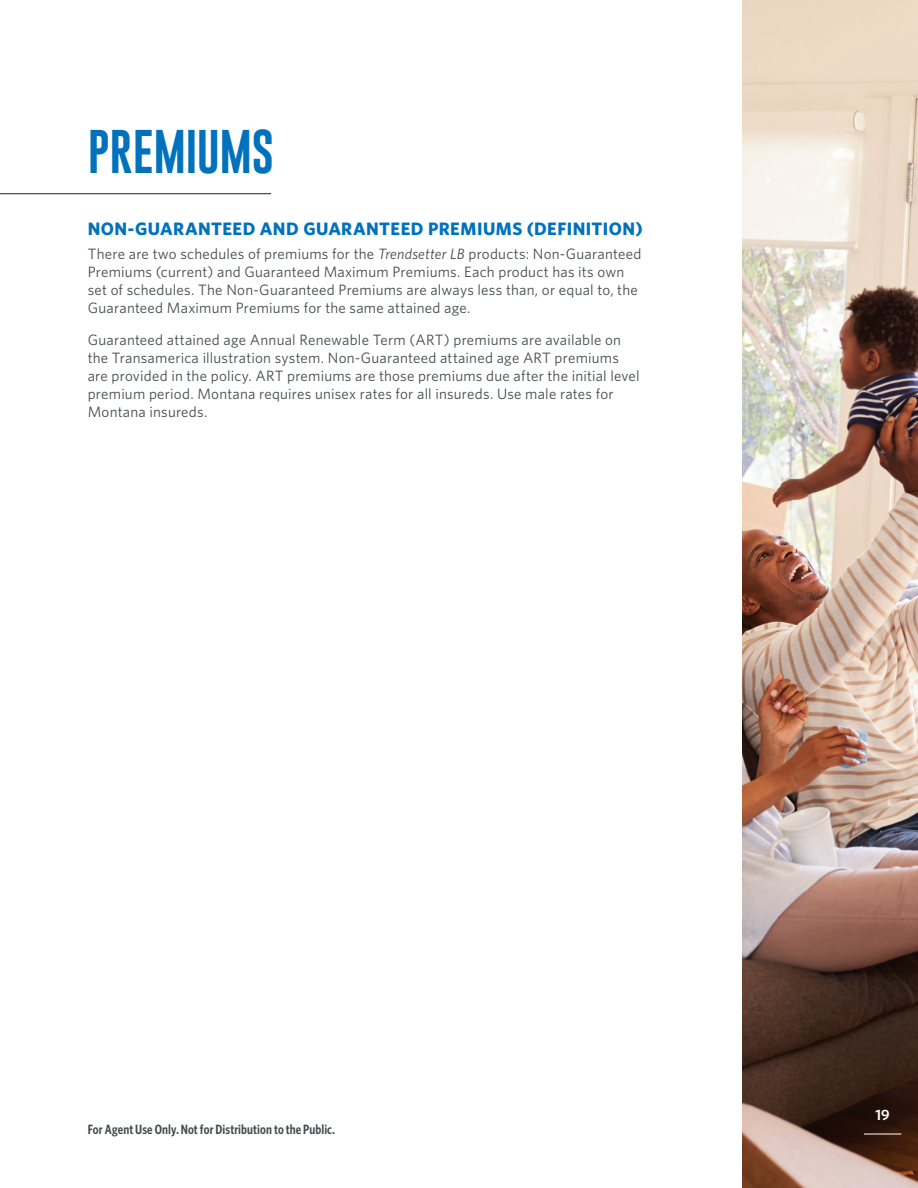
<style>
.page{position:relative;width:918px;height:1188px;background:#fff}
.page>*{position:absolute;margin:0;border:0;box-sizing:border-box;transform-origin:0 0}
.t1{font:45px "Gobold";letter-spacing:-.01em;color:#0072bc}
.t2{font:700 18px "Whitney";letter-spacing:.025em;color:#0072bc}
.t3{font:15px/18px "Whitney";letter-spacing:.015em;color:#474a4e}
.t4{font:600 15px "Whitney";color:#fff}
.t5{font:600 13.5px "Whitney Condensed";letter-spacing:.01em;color:#474a4e}
.s1{font-style:italic}
</style>
<div class="page">
<hr style="left:0;top:193px;width:274px;height:1px;background:#231f20">
<img style="left:742px;top:0;width:176px;height:1188px">
<hr style="left:864px;top:1134px;width:37px;height:1px;background:#fff">
<div style="left:272px;top:189px;width:20px;height:9px;background:#fff"></div>
<h1 class="t1" style="left:88px;top:123px;width:188px">PREMIUMS</h1>
<p class="t2" style="left:88px;top:216px;width:556px">NON-GUARANTEED AND GUARANTEED PREMIUMS (DEFINITION)</p>
<p class="t3" style="left:88px;top:245px;width:555px">There are two schedules of premiums for the <span class="s1">Trendsetter LB</span> products: Non-Guaranteed Premiums (current) and Guaranteed Maximum Premiums. Each product has its own set of schedules. The Non-Guaranteed Premiums are always less than, or equal to, the Guaranteed Maximum Premiums for the same attained age.</p>
<p class="t3" style="left:88px;top:330px;width:553px">Guaranteed attained age Annual Renewable Term (ART) premiums are available on the Transamerica illustration system. Non-Guaranteed attained age ART premiums are provided in the policy. ART premiums are those premiums due after the initial level premium period. Montana requires unisex rates for all insureds. Use male rates for Montana insureds.</p>
<p class="t5" style="left:88px;top:1120px;width:249px">For Agent Use Only. Not for Distribution to the Public.</p>
<p class="t4" style="left:876px;top:1105px;width:16px">19</p>
</div>
